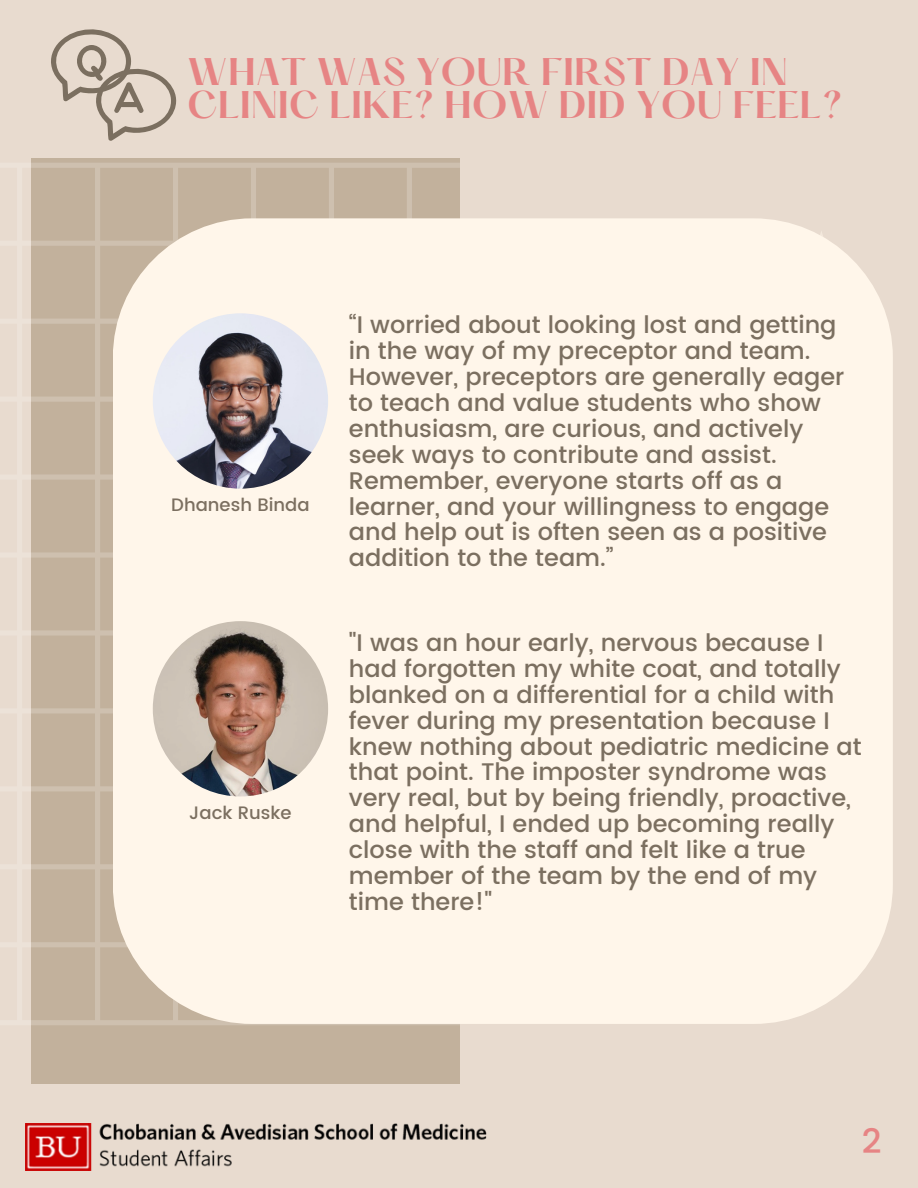
<style>
.page{position:relative;width:918px;height:1188px;background:#e8dbcf}
.page>*{position:absolute;margin:0;border:0;box-sizing:border-box;transform-origin:0 0}
.t1{font:500 34.2px "Poppins";color:#e68484}
.t2{font:600 33.6px/32.7px "Hatton";color:#e68484}
.t3{font:500 24px/25.8px "Poppins";color:#7b6f60}
.t4{font:500 18px "Poppins";color:#7b6f60}
</style>
<div class="page">
<div style="left:32px;top:159px;width:428px;height:925px;background:#c2b19c"></div>
<svg style="left:31px;top:163px;width:429px;height:862px"></svg>
<div style="left:113px;top:218px;width:780px;height:806px;background:#fff6ea"></div>
<div style="left:795px;top:904px;width:53px;height:53px;background:#fff6ea"></div>
<svg style="left:795px;top:230px;width:53px;height:53px"></svg>
<img style="left:25px;top:1123px;width:462px;height:47px">
<img style="left:153px;top:313px;width:175px;height:176px;border-radius:50%">
<img style="left:153px;top:621px;width:175px;height:175px;border-radius:50%">
<svg style="left:51px;top:29px;width:126px;height:112px"></svg>
<p class="t2" style="left:187px;top:59px;width:657px">WHAT WAS YOUR FIRST DAY IN<br>CLINIC LIKE? HOW DID YOU FEEL?</p>
<h2 class="t4" style="left:171px;top:494px;width:140px">Dhanesh Binda</h2>
<p class="t4" style="left:189px;top:802px;width:104px">Jack Ruske</p>
<p class="t3" style="left:349px;top:312px;width:497px">“I worried about looking lost and getting in the way of my preceptor and team.<br>However, preceptors are generally eager to teach and value students who show enthusiasm, are curious, and actively seek ways to contribute and assist.<br>Remember, everyone starts off as a learner, and your willingness to engage and help out is often seen as a positive addition to the team.”</p>
<p class="t3" style="left:349px;top:630px;width:514px">"I was an hour early, nervous because I had forgotten my white coat, and totally blanked on a differential for a child with fever during my presentation because I knew nothing about pediatric medicine at that point. The imposter syndrome was very real, but by being friendly, proactive, and helpful, I ended up becoming really close with the staff and felt like a true member of the team by the end of my time there!"</p>
<p class="t1" style="left:862px;top:1121px;width:21px">2</p>
</div>
